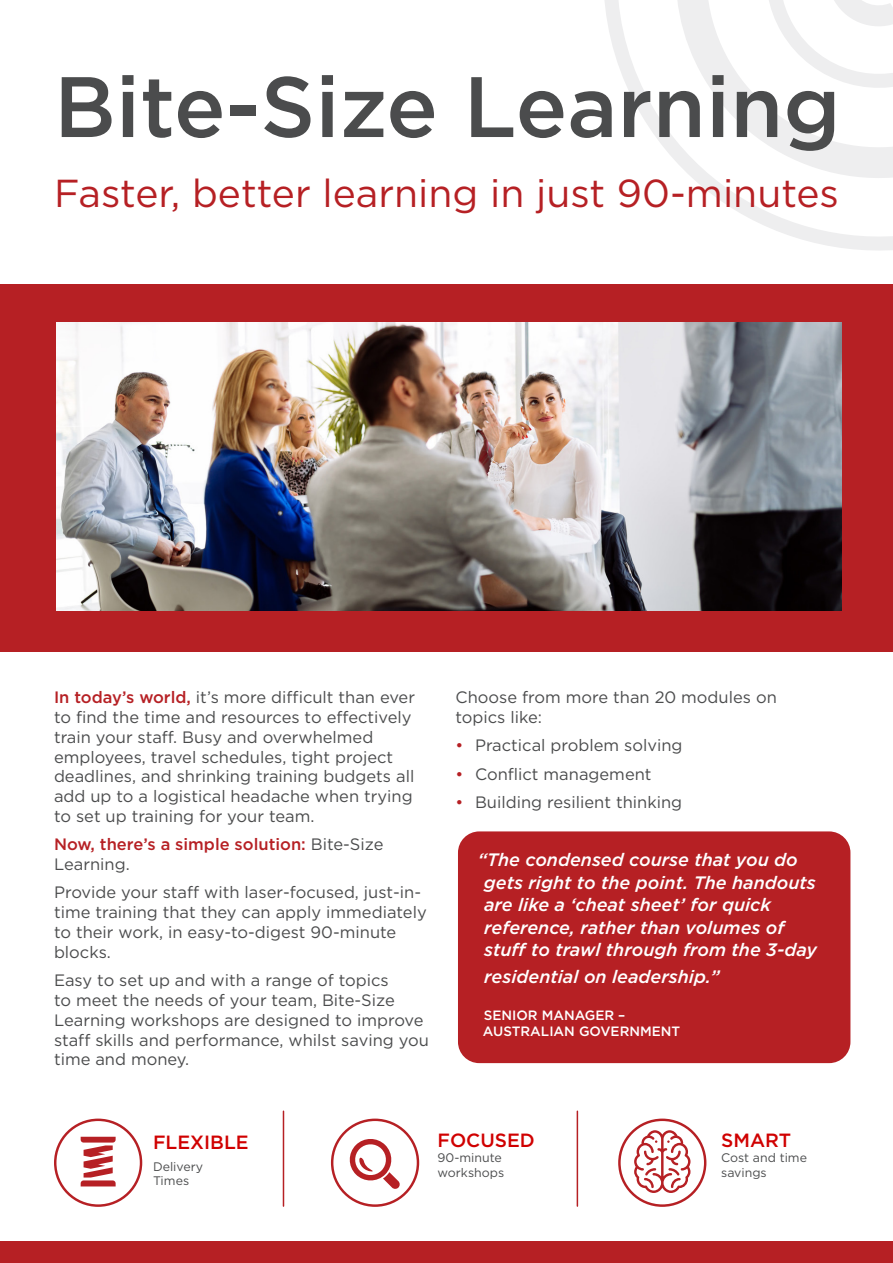
<style>
.page{position:relative;width:893px;height:1263px;background:#fff}
.page>*{position:absolute;margin:0;border:0;box-sizing:border-box;transform-origin:0 0}
.t1{font:500 85.5px "Gotham";color:#4b4c4d}
.t2{font:39px "Gotham";color:#b62024}
.t3{font:500 19.2px "Gotham";color:#d00000}
.t4{font:italic 500 18px/22.5px "Gotham";color:#fff}
.t5{font:16.5px/19.8px "Gotham";color:#4b4c4d}
.t6{font:500 16.5px/19.8px "Gotham";color:#b62024}
.t7{font:500 13.5px/16.2px "Gotham";color:#fff}
.t8{font:12.3px "Gotham";color:#4b4c4d}
.s1{font-weight:500;color:#b62024}
.s2{font-weight:400;color:#4b4c4d}
.s3{color:#b62024}
</style>
<div class="page">
<div style="left:0;top:284px;width:893px;height:367px;background:#b62024"></div>
<div style="left:0;top:1242px;width:893px;height:21px;background:#b62024"></div>
<img style="left:57px;top:323px;width:785px;height:287px">
<div style="left:458px;top:831px;width:392px;height:232px;background:#b62024;border-radius:21px"></div>
<svg style="left:605px;top:0;width:288px;height:250px"></svg>
<svg style="left:81px;top:1137px;width:35px;height:49px"></svg>
<svg style="left:350px;top:1139px;width:49px;height:50px"></svg>
<svg style="left:634px;top:1130px;width:56px;height:63px"></svg>
<div style="left:54px;top:1118px;width:88px;height:89px;border:2px solid #b62024;border-radius:50%"></div>
<div style="left:618px;top:1118px;width:88px;height:89px;border:2px solid #b62024;border-radius:50%"></div>
<div style="left:331px;top:1118px;width:88px;height:89px;border:2px solid #b62024;border-radius:50%"></div>
<hr style="left:283px;top:1111px;width:1px;height:95px;background:#b62024">
<hr style="left:577px;top:1111px;width:1px;height:95px;background:#b62024">
<p class="t1" style="left:54px;top:58px;width:788px">Bite-Size Learning</p>
<p class="t2" style="left:54px;top:171px;width:786px">Faster, better learning in just 90-minutes</p>
<p class="t5" style="left:54px;top:687px;width:363px"><span class="s1">In today’s world,</span> it’s more difficult than ever to find the time and resources to effectively train your staff. Busy and overwhelmed employees, travel schedules, tight project deadlines, and shrinking training budgets all add up to a logistical headache when trying to set up training for your team.</p>
<p class="t6" style="left:54px;top:834px;width:331px">Now, there’s a simple solution: <span class="s2">Bite-Size<br>Learning.</span></p>
<p class="t5" style="left:54px;top:882px;width:374px">Provide your staff with laser-focused, just-in&shy;time training that they can apply immediately to their work, in easy-to-digest 90-minute blocks.</p>
<p class="t5" style="left:54px;top:970px;width:376px">Easy to set up and with a range of topics<br>to meet the needs of your team, Bite-Size Learning workshops are designed to improve staff skills and performance, whilst saving you time and money.</p>
<p class="t5" style="left:455px;top:687px;width:323px">Choose from more than 20 modules on topics like:</p>
<p class="t5" style="left:455px;top:735px;width:229px"><span class="s3">•</span> Practical problem solving</p>
<p class="t5" style="left:455px;top:763px;width:198px"><span class="s3">•</span> Conflict management</p>
<p class="t5" style="left:455px;top:792px;width:228px"><span class="s3">•</span> Building resilient thinking</p>
<p class="t4" style="left:484px;top:848px;width:335px;text-indent:-6px">“The condensed course that you do gets right to the point. The handouts are like a ‘cheat sheet’ for quick reference, rather than volumes of stuff to trawl through from the 3-day</p>
<p class="t4" style="left:484px;top:965px;width:237px">residential on leadership.”</p>
<p class="t7" style="left:483px;top:1007px;width:199px">SENIOR MANAGER –<br>AUSTRALIAN GOVERNMENT</p>
<p class="t3" style="left:153px;top:1131px;width:97px">FLEXIBLE</p>
<p class="t8" style="left:153px;top:1159px;width:52px">Delivery</p>
<p class="t8" style="left:153px;top:1174px;width:38px">Times</p>
<p class="t3" style="left:438px;top:1129px;width:99px">FOCUSED</p>
<p class="t8" style="left:438px;top:1150px;width:66px">90-minute</p>
<p class="t8" style="left:438px;top:1165px;width:68px">workshops</p>
<p class="t3" style="left:721px;top:1129px;width:72px">SMART</p>
<p class="t8" style="left:721px;top:1150px;width:87px">Cost and time</p>
<p class="t8" style="left:721px;top:1165px;width:47px">savings</p>
</div>
